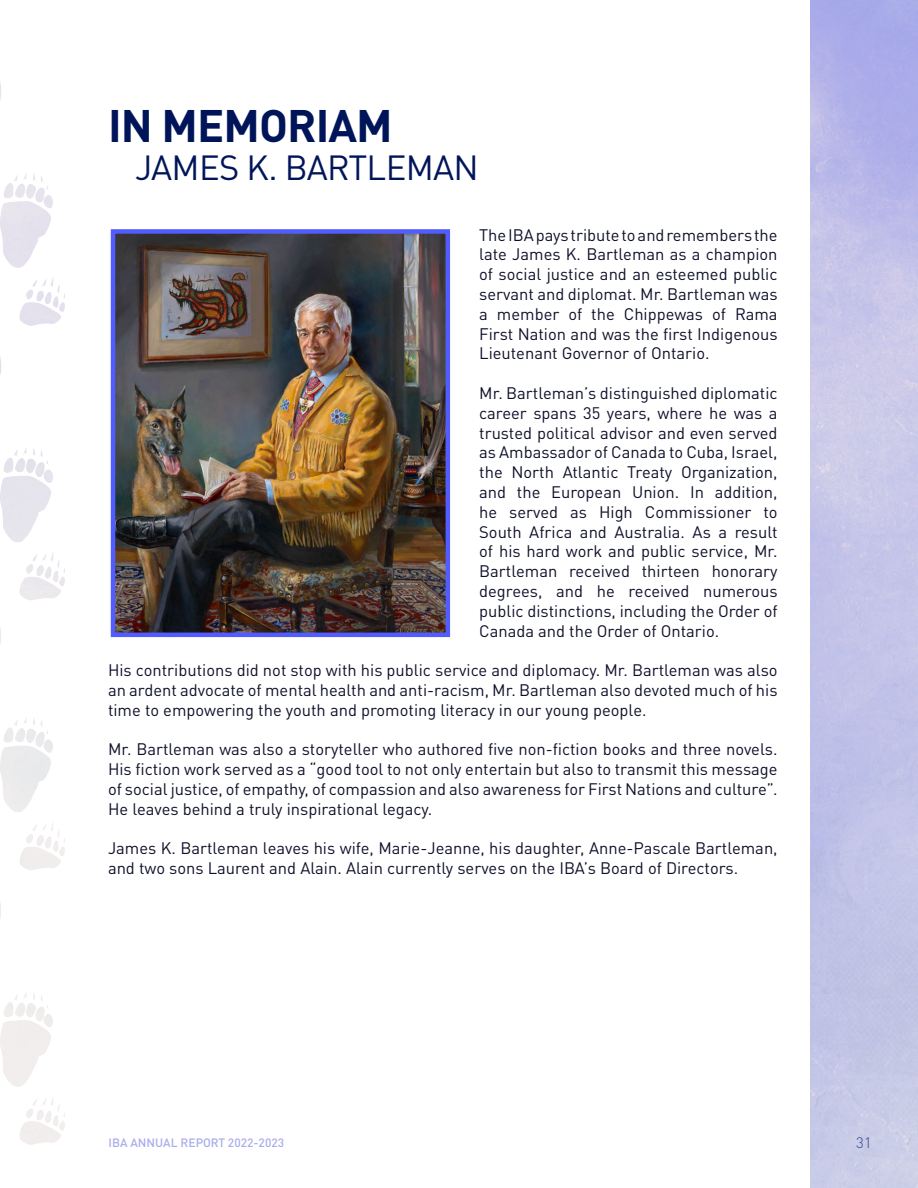
<style>
.page{position:relative;width:918px;height:1188px;background:#fff}
.page>*{position:absolute;margin:0;border:0;box-sizing:border-box;transform-origin:0 0}
.TOPIC_HEADING_RIGHT{font:700 45px "DINOT";letter-spacing:-.02em;color:#001559}
.TOPIC_HEADING_RIGHT-2{font:34.5px "DINOT";letter-spacing:-.02em;color:#001559}
.BODY_COPY{font:16.5px/19.8px "DINOT";color:#0e1029;text-align:justify}
.t1{font:300 15px "DINOT";color:#32488f}
.t2{font:500 12px "DINOT";color:#a9adeb}
</style>
<div class="page">
<img style="left:0;top:83px;width:65px;height:1062px">
<img style="left:116px;top:234px;width:329px;height:398px">
<div style="left:111px;top:229px;width:339px;height:408px;border:4px solid #525dff"></div>
<p class="TOPIC_HEADING_RIGHT" style="left:108px;top:91px;width:286px">IN MEMORIAM</p>
<p class="TOPIC_HEADING_RIGHT-2" style="left:135px;top:141px;width:345px">JAMES K. BARTLEMAN</p>
<p class="BODY_COPY" style="left:479px;top:224px;width:300px">The IBA pays tribute to and remembers the late James K. Bartleman as a champion of social justice and an esteemed public servant and diplomat. Mr. Bartleman was a member of the Chippewas of Rama First Nation and was the first Indigenous Lieutenant Governor of Ontario.</p>
<p class="BODY_COPY" style="left:479px;top:382px;width:300px">Mr. Bartleman’s distinguished diplomatic career spans 35 years, where he was a trusted political advisor and even served as Ambassador of Canada to Cuba, Israel, the North Atlantic Treaty Organization, and the European Union. In addition, he served as High Commissioner to South Africa and Australia. As a result of his hard work and public service, Mr.<br>Bartleman received thirteen honorary degrees, and he received numerous public distinctions, including the Order of Canada and the Order of Ontario.</p>
<p class="BODY_COPY" style="left:108px;top:659px;width:671px">His contributions did not stop with his public service and diplomacy. Mr. Bartleman was also an ardent advocate of mental health and anti-racism, Mr. Bartleman also devoted much of his time to empowering the youth and promoting literacy in our young people.</p>
<p class="BODY_COPY" style="left:108px;top:738px;width:671px">Mr. Bartleman was also a storyteller who authored five non-fiction books and three novels.<br>His fiction work served as a “good tool to not only entertain but also to transmit this message of social justice, of empathy, of compassion and also awareness for First Nations and culture”.<br>He leaves behind a truly inspirational legacy.</p>
<p class="BODY_COPY" style="left:108px;top:837px;width:671px">James K. Bartleman leaves his wife, Marie-Jeanne, his daughter, Anne-Pascale Bartleman, and two sons Laurent and Alain. Alain currently serves on the IBA’s Board of Directors.</p>
<p class="t2" style="left:109px;top:1133px;width:177px">IBA ANNUAL REPORT 2022-2023</p>
<p class="t1" style="left:856px;top:1131px;width:17px">31</p>
</div>
